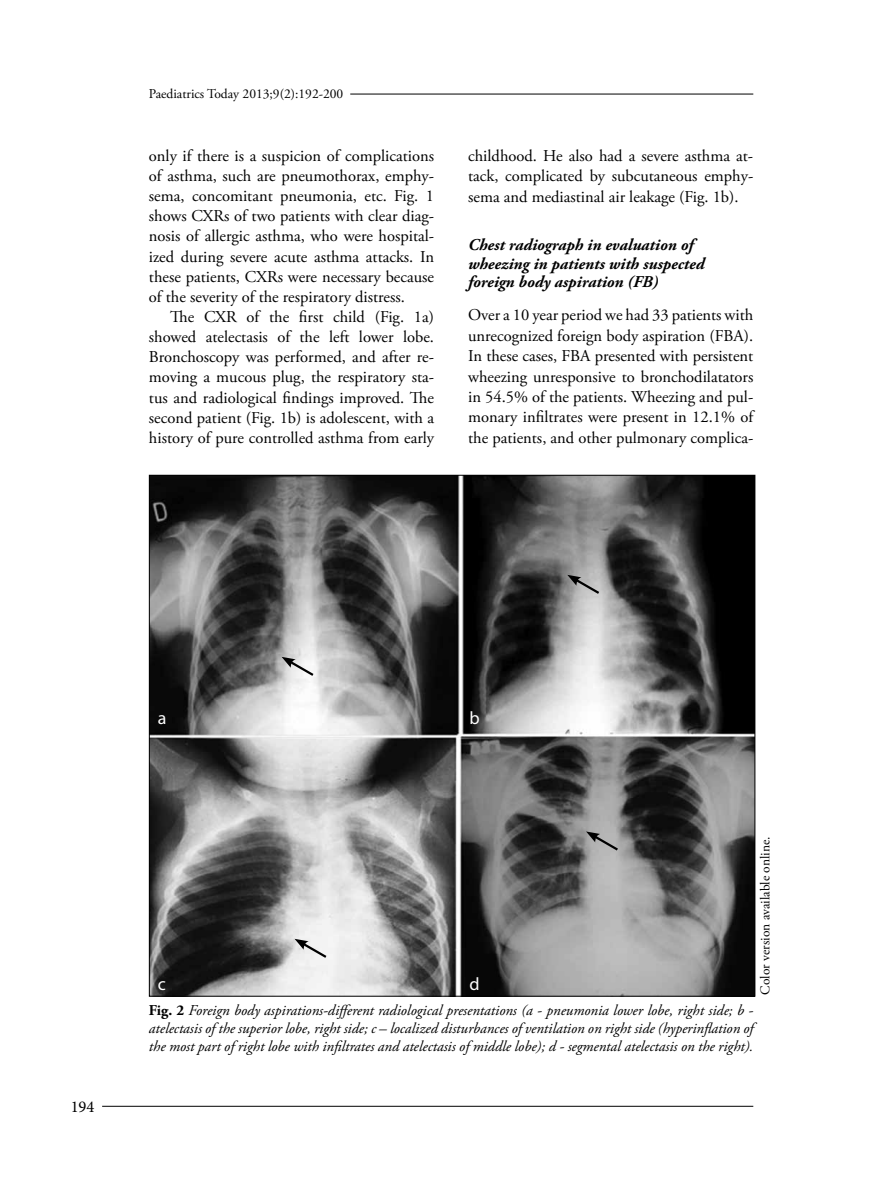
<style>
.page{position:relative;width:881px;height:1178px;background:#fff}
.page>*{position:absolute;margin:0;border:0;box-sizing:border-box;transform-origin:0 0}
.t1{font:18px "Myriad Pro";color:#fff}
.t2{font:16.5px/20.1px "Adobe Garamond Pro";color:#000;text-align:justify}
.t3{font:italic 700 16.5px/18.6px "Adobe Garamond Pro";color:#000}
.t4{font:16.5px "Minion Pro";color:#000}
.t5{font:italic 15px/18px "Adobe Garamond Pro";color:#000;text-align:justify}
.t6{font:13.5px "Adobe Garamond Pro";color:#000}
.s1{font-weight:700;font-style:normal}
</style>
<div class="page">
<hr style="left:350px;top:94px;width:403px;height:1px;background:#000">
<hr style="left:102px;top:1106px;width:651px;height:1px;background:#000">
<img style="left:151px;top:477px;width:602px;height:517px">
<svg style="left:281px;top:657px;width:35px;height:21px"></svg>
<svg style="left:294px;top:939px;width:35px;height:21px"></svg>
<svg style="left:586px;top:831px;width:34px;height:21px"></svg>
<svg style="left:567px;top:575px;width:34px;height:21px"></svg>
<p class="t6" style="left:149px;top:86px;width:196px">Paediatrics Today 2013;9(2):192-200</p>
<p class="t2" style="left:149px;top:146px;width:286px">only if there is a suspicion of complications of asthma, such are pneumothorax, emphy&shy;sema, concomitant pneumonia, etc. Fig. 1 shows CXRs of two patients with clear diag&shy;nosis of allergic asthma, who were hospital&shy;ized during severe acute asthma attacks. In these patients, CXRs were necessary because of the severity of the respiratory distress.</p>
<p class="t2" style="left:149px;top:307px;width:286px;text-indent:21px">The CXR of the first child (Fig. 1a) showed atelectasis of the left lower lobe.<br>Bronchoscopy was performed, and after re&shy;moving a mucous plug, the respiratory sta&shy;tus and radiological findings improved. The second patient (Fig. 1b) is adolescent, with a history of pure controlled asthma from early</p>
<p class="t2" style="left:468px;top:146px;width:286px">childhood. He also had a severe asthma at&shy;tack, complicated by subcutaneous emphy&shy;sema and mediastinal air leakage (Fig. 1b).</p>
<p class="t3" style="left:468px;top:236px;width:238px">Chest radiograph in evaluation of wheezing in patients with suspected foreign body aspiration (FB)</p>
<p class="t2" style="left:468px;top:305px;width:286px">Over a 10 year period we had 33 patients with unrecognized foreign body aspiration (FBA).<br>In these cases, FBA presented with persistent wheezing unresponsive to bronchodilatators in 54.5% of the patients. Wheezing and pul&shy;monary infiltrates were present in 12.1% of the patients, and other pulmonary complica-</p>
<p class="t4" style="left:71px;top:1095px;width:25px">194</p>
<p class="t1" style="left:158px;top:707px;width:10px">a</p>
<p class="t1" style="left:469px;top:707px;width:12px">b</p>
<p class="t1" style="left:158px;top:973px;width:10px">c</p>
<p class="t1" style="left:469px;top:973px;width:12px">d</p>
<p class="t6" style="left:756px;top:994px;width:160px;rotate:-90deg">Color version available online.</p>
<p class="t5" style="left:149px;top:1001px;width:605px"><span class="s1">Fig. 2</span> Foreign body aspirations-different radiological presentations (a - pneumonia lower lobe, right side; b - atelectasis of the superior lobe, right side; c – localized disturbances of ventilation on right side (hyperinflation of the most part of right lobe with infiltrates and atelectasis of middle lobe); d - segmental atelectasis on the right).</p>
</div>
